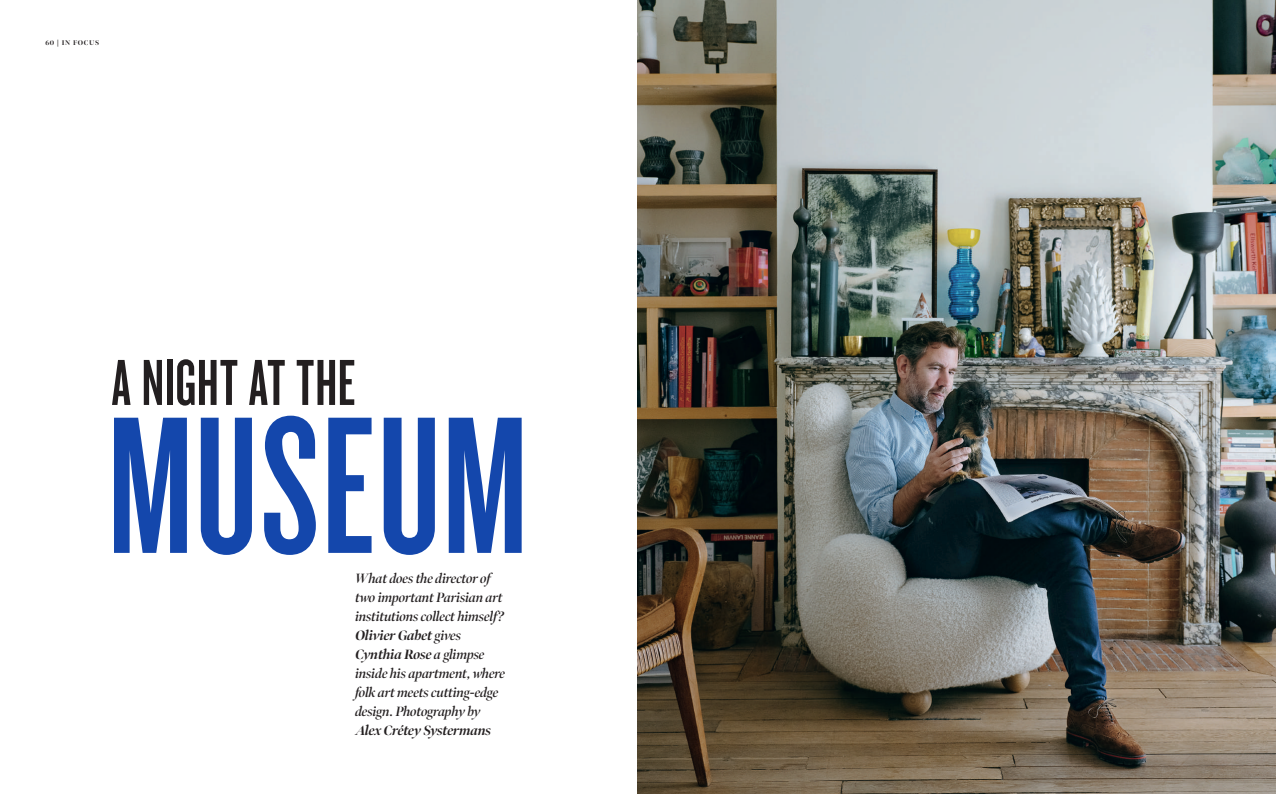
<style>
.page{position:relative;width:1276px;height:794px;background:#fff}
.page>*{position:absolute;margin:0;border:0;box-sizing:border-box;transform-origin:0 0}
.t1{font:202.9px "Knockout 47 Bantamweight";letter-spacing:.01em;color:#1447ac}
.t2{font:67.6px "Knockout 47 Bantamweight";letter-spacing:.01em;color:#231f20}
.t3{font:italic 600 14px/19px "Bennet Banner";letter-spacing:-.01em;color:#231f20}
.t4{font:italic 700 14px "Bennet Banner";letter-spacing:-.005em;color:#231f20}
.t5{font:700 7px "Bennet Banner";letter-spacing:.1em;color:#231f20}
.s1{font-weight:700}
</style>
<div class="page">
<img style="left:638px;top:0;width:638px;height:794px">
<p class="t5" style="left:45px;top:39px;width:55px">60 | IN FOCUS</p>
<h2 class="t2" style="left:112px;top:343px;width:245px">A NIGHT AT THE</h2>
<h1 class="t1" style="left:107px;top:367px;width:422px">MUSEUM</h1>
<p class="t3" style="left:355px;top:568px;width:151px">What does the director of two important Parisian art institutions collect himself?<br><span class="s1">Olivier Gabet</span> gives<br><span class="s1">Cynthia Rose</span> a glimpse inside his apartment, where folk art meets cutting-edge design. Photography by</p>
<p class="t4" style="left:355px;top:721px;width:138px">Alex Crétey Systermans</p>
</div>
